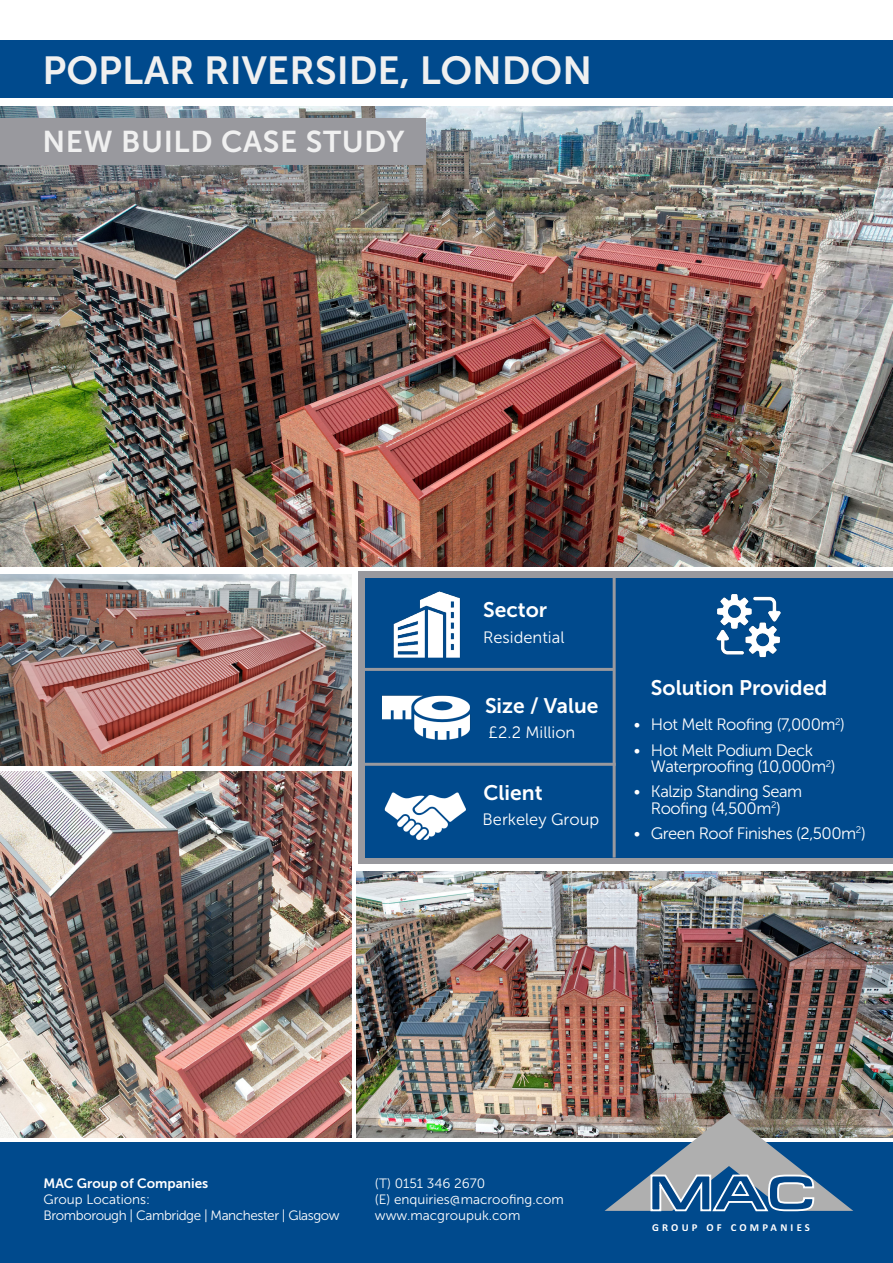
<style>
.page{position:relative;width:893px;height:1263px;background:#fff}
.page>*{position:absolute;margin:0;border:0;box-sizing:border-box;transform-origin:0 0}
.t1{font:49.95px "Federation Wide";color:#004587;scale:.74 1}
.t2{font:39px "Museo Sans 700";color:#f0f0f0}
.t3{font:30px "Museo Sans 700";letter-spacing:.02em;color:#f0f0f0}
.Cover_Title{font:21px "Museo Sans 700";color:#fff}
.Cover_Title-2{font:16.5px/16.5px "Museo Sans 300";letter-spacing:-.03em;color:#fff}
.Cover_Title-3{font:16.5px "Museo Sans 300";color:#fff}
.t4{font:13.5px "Museo Sans 300";color:#fff}
.t5{font:13.5px "Museo Sans 300";letter-spacing:-.03em;color:#fff}
.t6{font:13.5px "Museo Sans 700";color:#fff}
.t7{font:700 10.65px "Calibri";letter-spacing:.3em;color:#fff}
</style>
<div class="page">
<img style="left:0;top:772px;width:351px;height:365px">
<img style="left:0;top:574px;width:351px;height:191px">
<img style="left:357px;top:872px;width:536px;height:265px">
<img style="left:0;top:107px;width:893px;height:459px">
<div style="left:0;top:40px;width:893px;height:58px;background:#004a8d"></div>
<div style="left:358px;top:572px;width:535px;height:292px;background:#99999e"></div>
<div style="left:365px;top:578px;width:528px;height:279px;background:#004a8d"></div>
<hr style="left:613px;top:572px;width:3px;height:285px;background:#99999e">
<hr style="left:363px;top:668px;width:251px;height:3px;background:#99999e">
<img style="left:382px;top:695px;width:89px;height:45px">
<img style="left:393px;top:592px;width:67px;height:66px">
<img style="left:716px;top:594px;width:65px;height:64px">
<hr style="left:361px;top:763px;width:255px;height:3px;background:#99999e">
<img style="left:384px;top:792px;width:82px;height:48px">
<div style="left:0;top:118px;width:425px;height:47px;background:#99999e"></div>
<div style="left:0;top:1142px;width:893px;height:121px;background:#004a8d"></div>
<svg style="left:605px;top:1113px;width:248px;height:99px"></svg>
<p class="t2" style="left:43px;top:49px;width:551px">POPLAR RIVERSIDE, LONDON</p>
<p class="t3" style="left:43px;top:125px;width:364px">NEW BUILD CASE STUDY</p>
<p class="Cover_Title" style="left:483px;top:598px;width:66px">Sector</p>
<p class="Cover_Title-3" style="left:483px;top:628px;width:83px">Residential</p>
<p class="Cover_Title" style="left:485px;top:694px;width:115px">Size / Value</p>
<p class="Cover_Title-3" style="left:489px;top:723px;width:88px">£2.2 Million</p>
<p class="Cover_Title" style="left:484px;top:781px;width:61px">Client</p>
<p class="Cover_Title-3" style="left:483px;top:810px;width:118px">Berkeley Group</p>
<p class="Cover_Title" style="left:651px;top:676px;width:178px">Solution Provided</p>
<p class="Cover_Title-2" style="left:634px;top:717px;width:213px">• Hot Melt Roofing (7,000m<sup>2</sup>)</p>
<p class="Cover_Title-2" style="left:651px;top:742px;width:186px;text-indent:-17px">• Hot Melt Podium Deck<br>Waterproofing (10,000m<sup>2</sup>)</p>
<p class="Cover_Title-2" style="left:634px;top:783px;width:170px;text-align:center">• Kalzip Standing Seam<br>Roofing (4,500m<sup>2</sup>)</p>
<p class="Cover_Title-2" style="left:634px;top:825px;width:233px">• Green Roof Finishes (2,500m<sup>2</sup>)</p>
<p class="t6" style="left:44px;top:1176px;width:166px">MAC Group of Companies</p>
<p class="t4" style="left:44px;top:1192px;width:108px">Group Locations:</p>
<p class="t5" style="left:44px;top:1208px;width:298px">Bromborough | Cambridge | Manchester | Glasgow</p>
<p class="t4" style="left:375px;top:1176px;width:112px">(T) 0151 346 2670</p>
<p class="t4" style="left:375px;top:1192px;width:190px">(E) enquiries@macroofing.com</p>
<p class="t4" style="left:375px;top:1208px;width:147px">www.macgroupuk.com</p>
<p class="t1" style="left:648px;top:1164px;width:229px">MAC</p>
<p class="t7" style="left:652px;top:1219px;width:159px">GROUP OF COMPANIES</p>
</div>
